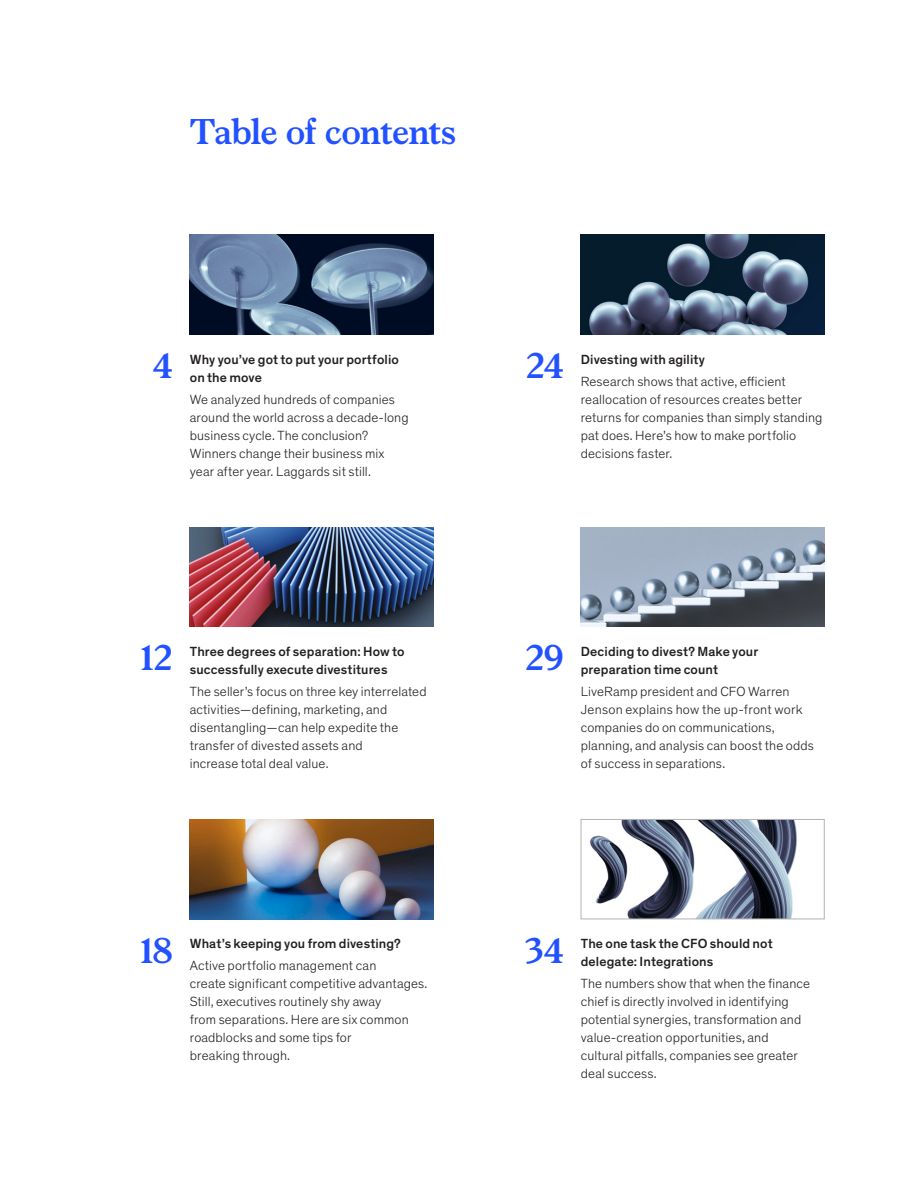
<style>
.page{position:relative;width:918px;height:1188px;background:#fff}
.page>*{position:absolute;margin:0;border:0;box-sizing:border-box;transform-origin:0 0}
.Table_of_Contents_Ti{font:700 36px "Bower";letter-spacing:-.015em;color:#2251ff}
.TOC_Page_number{font:700 36px "Bower";letter-spacing:-.01em;color:#2251ff}
.TOC_Dek{font:300 13.5px/18px "Mc Kinsey Sans";letter-spacing:.005em;color:#231f20}
.TOC_Title{font:500 13.5px/18px "Mc Kinsey Sans";letter-spacing:.01em;color:#231f20}
</style>
<div class="page">
<img style="left:190px;top:235px;width:243px;height:100px">
<img style="left:581px;top:235px;width:243px;height:100px">
<img style="left:581px;top:527px;width:243px;height:100px">
<img style="left:190px;top:527px;width:243px;height:100px">
<img style="left:190px;top:819px;width:243px;height:100px">
<img style="left:589px;top:821px;width:208px;height:96px">
<div style="left:581px;top:819px;width:243px;height:100px;border:1px solid #b3b3b3"></div>
<p class="Table_of_Contents_Ti" style="left:190px;top:106px;width:268px">Table of contents</p>
<p class="TOC_Page_number" style="left:153px;top:339px;width:21px">4</p>
<p class="TOC_Page_number" style="left:526px;top:339px;width:39px">24</p>
<p class="TOC_Title" style="left:190px;top:349px;width:211px">Why you’ve got to put your portfolio on the move</p>
<p class="TOC_Dek" style="left:190px;top:390px;width:220px">We analyzed hundreds of companies around the world across a decade-long business cycle. The conclusion?<br>Winners change their business mix year after year. Laggards sit still.</p>
<p class="TOC_Title" style="left:581px;top:349px;width:126px">Divesting with agility</p>
<p class="TOC_Dek" style="left:581px;top:372px;width:243px">Research shows that active, efficient reallocation of resources creates better returns for companies than simply standing pat does. Here’s how to make portfolio decisions faster.</p>
<p class="TOC_Page_number" style="left:141px;top:631px;width:34px">12</p>
<p class="TOC_Title" style="left:190px;top:641px;width:216px">Three degrees of separation: How to successfully execute divestitures</p>
<p class="TOC_Dek" style="left:190px;top:682px;width:238px">The seller’s focus on three key interrelated activities—defining, marketing, and disentangling—can help expedite the transfer of divested assets and<br>increase total deal value.</p>
<p class="TOC_Page_number" style="left:140px;top:924px;width:34px">18</p>
<p class="TOC_Title" style="left:190px;top:934px;width:213px">What’s keeping you from divesting?</p>
<p class="TOC_Dek" style="left:190px;top:956px;width:239px">Active portfolio management can<br>create significant competitive advantages.<br>Still, executives routinely shy away<br>from separations. Here are six common roadblocks and some tips for<br>breaking through.</p>
<p class="TOC_Page_number" style="left:525px;top:631px;width:40px">29</p>
<p class="TOC_Title" style="left:581px;top:641px;width:179px">Deciding to divest? Make your preparation time count</p>
<p class="TOC_Dek" style="left:581px;top:682px;width:235px">LiveRamp president and CFO Warren Jenson explains how the up-front work companies do on communications, planning, and analysis can boost the odds of success in separations.</p>
<p class="TOC_Page_number" style="left:525px;top:924px;width:40px">34</p>
<p class="TOC_Title" style="left:581px;top:934px;width:193px">The one task the CFO should not delegate: Integrations</p>
<p class="TOC_Dek" style="left:581px;top:974px;width:231px">The numbers show that when the finance chief is directly involved in identifying potential synergies, transformation and value-creation opportunities, and cultural pitfalls, companies see greater deal success.</p>
</div>
